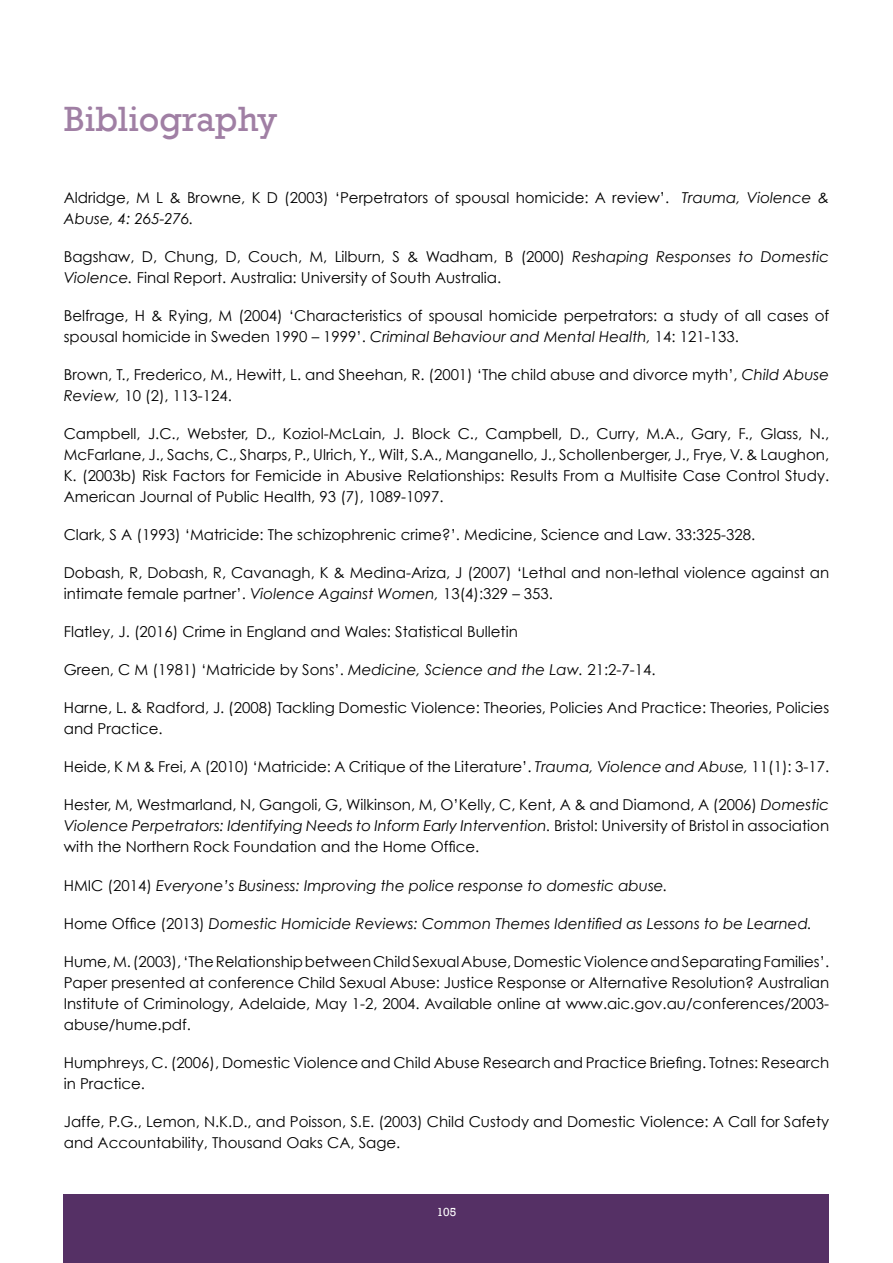
<style>
.page{position:relative;width:893px;height:1263px;background:#fff}
.page>*{position:absolute;margin:0;border:0;box-sizing:border-box;transform-origin:0 0}
.t1{font:36px "Rockwell";color:#a07fa4}
.t2{font:15px/21px "Century Gothic";color:#000}
.t3{font:italic 15px "Century Gothic";color:#000}
.t4{font:12px "Rockwell";color:#fff}
.s1{font-style:italic}
.s2{font-style:normal}
</style>
<div class="page">
<div style="left:64px;top:1195px;width:765px;height:68px;background:#553065"></div>
<h1 class="t1" style="left:64px;top:98px;width:215px">Bibliography</h1>
<p class="t2" style="left:64px;top:187px;width:767px">Aldridge, M L &amp; Browne, K D (2003) ‘Perpetrators of spousal homicide: A review’. <span class="s1">Trauma, Violence &amp;<br>Abuse, 4: 265-276.</span></p>
<p class="t2" style="left:64px;top:246px;width:767px">Bagshaw, D, Chung, D, Couch, M, Lilburn, S &amp; Wadham, B (2000) <span class="s1">Reshaping Responses to Domestic<br>Violence.</span> Final Report. Australia: University of South Australia.</p>
<p class="t2" style="left:64px;top:305px;width:767px">Belfrage, H &amp; Rying, M (2004) ‘Characteristics of spousal homicide perpetrators: a study of all cases of spousal homicide in Sweden 1990 – 1999’. <span class="s1">Criminal Behaviour and Mental Health,</span> 14: 121-133.</p>
<p class="t2" style="left:64px;top:364px;width:767px">Brown, T., Frederico, M., Hewitt, L. and Sheehan, R. (2001) ‘The child abuse and divorce myth’, <span class="s1">Child Abuse<br>Review,</span> 10 (2), 113-124.</p>
<p class="t2" style="left:64px;top:423px;width:767px;text-align:justify">Campbell, J.C., Webster, D., Koziol-McLain, J. Block C., Campbell, D., Curry, M.A., Gary, F., Glass, N., McFarlane, J., Sachs, C., Sharps, P., Ulrich, Y., Wilt, S.A., Manganello, J., Schollenberger, J., Frye, V. &amp; Laughon, K. (2003b) Risk Factors for Femicide in Abusive Relationships: Results From a Multisite Case Control Study.<br>American Journal of Public Health, 93 (7), 1089-1097.</p>
<p class="t2" style="left:64px;top:524px;width:693px">Clark, S A (1993) ‘Matricide: The schizophrenic crime?’. Medicine, Science and Law. 33:325-328.</p>
<p class="t2" style="left:64px;top:562px;width:767px">Dobash, R, Dobash, R, Cavanagh, K &amp; Medina-Ariza, J (2007) ‘Lethal and non-lethal violence against an intimate female partner’. <span class="s1">Violence Against Women,</span> 13(4):329 – 353.</p>
<p class="t2" style="left:64px;top:621px;width:456px">Flatley, J. (2016) Crime in England and Wales: Statistical Bulletin</p>
<p class="t2" style="left:64px;top:659px;width:593px">Green, C M (1981) ‘Matricide by Sons’. <span class="s1">Medicine, Science and the Law.</span> 21:2-7-14.</p>
<p class="t2" style="left:64px;top:697px;width:767px">Harne, L. &amp; Radford, J. (2008) Tackling Domestic Violence: Theories, Policies And Practice: Theories, Policies and Practice.</p>
<p class="t2" style="left:64px;top:756px;width:767px">Heide, K M &amp; Frei, A (2010) ‘Matricide: A Critique of the Literature’. <span class="s1">Trauma, Violence and Abuse,</span> 11(1): 3-17.</p>
<p class="t2" style="left:64px;top:794px;width:767px;text-align:justify">Hester, M, Westmarland, N, Gangoli, G, Wilkinson, M, O’Kelly, C, Kent, A &amp; and Diamond, A (2006) <span class="s1">Domestic Violence Perpetrators: Identifying Needs to Inform Early Intervention.</span> Bristol: University of Bristol in association with the Northern Rock Foundation and the Home Office.</p>
<p class="t3" style="left:64px;top:876px;width:605px"><span class="s2">HMIC (2014)</span> Everyone’s Business: Improving the police response to domestic abuse.</p>
<p class="t3" style="left:64px;top:914px;width:750px"><span class="s2">Home Office (2013)</span> Domestic Homicide Reviews: Common Themes Identified as Lessons to be Learned.</p>
<p class="t2" style="left:64px;top:950px;width:767px;text-align:justify">Hume, M. (2003), ‘The Relationship between Child Sexual Abuse, Domestic Violence and Separating Families’.<br>Paper presented at conference Child Sexual Abuse: Justice Response or Alternative Resolution? Australian Institute of Criminology, Adelaide, May 1-2, 2004. Available online at www.aic.gov.au/conferences/2003- abuse/hume.pdf.</p>
<p class="t2" style="left:64px;top:1051px;width:767px">Humphreys, C. (2006), Domestic Violence and Child Abuse Research and Practice Briefing. Totnes: Research in Practice.</p>
<p class="t2" style="left:64px;top:1110px;width:767px">Jaffe, P.G., Lemon, N.K.D., and Poisson, S.E. (2003) Child Custody and Domestic Violence: A Call for Safety and Accountability, Thousand Oaks CA, Sage.</p>
<p class="t4" style="left:437px;top:1205px;width:21px">105</p>
</div>
